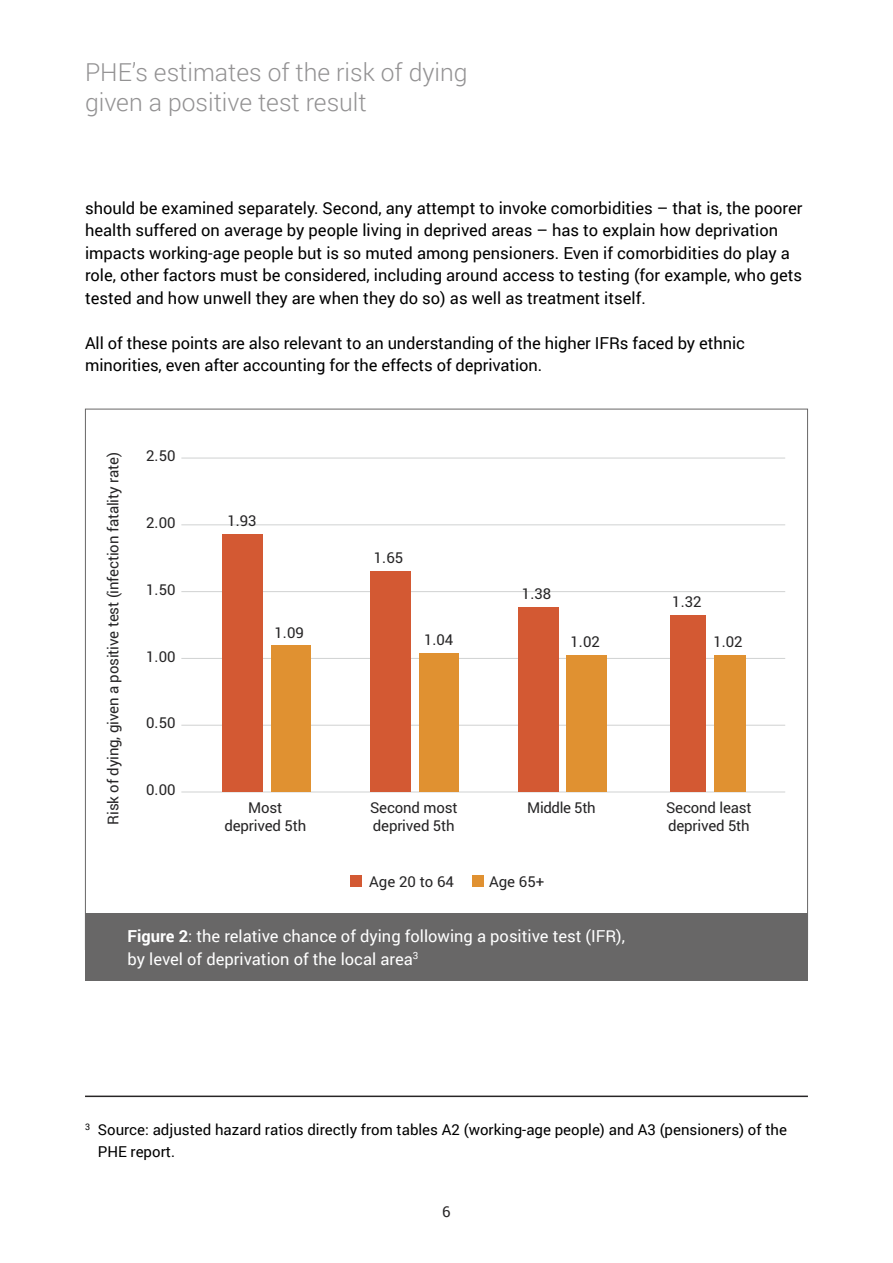
<style>
.page{position:relative;width:893px;height:1263px;background:#fff}
.page>*{position:absolute;margin:0;border:0;box-sizing:border-box;transform-origin:0 0}
.t1{font:300 24.75px "Roboto";color:#939293}
.t2{font:16.5px/22.5px "Roboto";color:#000}
.t3{font:16.5px "Roboto";color:#fff}
.t4{font:15px/18px "Roboto";letter-spacing:-.01em;color:#262526}
.t5{font:15px/22.8px "Roboto";color:#000}
.t6{font:15px "Roboto";color:#272526}
.s1{font-weight:700}
</style>
<div class="page">
<div style="left:85px;top:913px;width:723px;height:68px;background:#686767"></div>
<hr style="left:85px;top:1095px;width:723px;height:2px;background:#272526">
<hr style="left:181px;top:725px;width:604px;height:1px;background:#d0d2d2">
<hr style="left:181px;top:658px;width:604px;height:1px;background:#d0d2d2">
<hr style="left:181px;top:591px;width:604px;height:1px;background:#d0d2d2">
<hr style="left:181px;top:524px;width:604px;height:1px;background:#d0d2d2">
<hr style="left:181px;top:458px;width:604px;height:1px;background:#d0d2d2">
<hr style="left:181px;top:791px;width:604px;height:1px;background:#d0d2d2">
<div style="left:350px;top:875px;width:12px;height:12px;background:#d35933"></div>
<div style="left:472px;top:875px;width:11px;height:12px;background:#e09131"></div>
<div style="left:222px;top:534px;width:40px;height:257px;background:#d35933"></div>
<div style="left:271px;top:645px;width:40px;height:146px;background:#e09131"></div>
<div style="left:370px;top:571px;width:40px;height:220px;background:#d35933"></div>
<div style="left:419px;top:652px;width:40px;height:139px;background:#e09131"></div>
<div style="left:518px;top:607px;width:41px;height:184px;background:#d35933"></div>
<div style="left:566px;top:655px;width:41px;height:136px;background:#e09131"></div>
<div style="left:670px;top:615px;width:35px;height:176px;background:#d35933"></div>
<div style="left:714px;top:655px;width:31px;height:136px;background:#e09131"></div>
<p class="t1" style="left:85px;top:55px;width:384px">PHE’s estimates of the risk of dying</p>
<p class="t1" style="left:85px;top:85px;width:283px">given a positive test result</p>
<p class="t2" style="left:85px;top:196px;width:719px">should be examined separately. Second, any attempt to invoke comorbidities – that is, the poorer health suffered on average by people living in deprived areas – has to explain how deprivation impacts working-age people but is so muted among pensioners. Even if comorbidities do play a role, other factors must be considered, including around access to testing (for example, who gets tested and how unwell they are when they do so) as well as treatment itself.</p>
<p class="t2" style="left:85px;top:331px;width:661px">All of these points are also relevant to an understanding of the higher IFRs faced by ethnic minorities, even after accounting for the effects of deprivation.</p>
<p class="t4" style="left:106px;top:825px;width:374px;rotate:-90deg">Risk of dying, given a positive test (infection fatality rate)</p>
<p class="t4" style="left:146px;top:448px;width:31px">2.50</p>
<p class="t4" style="left:146px;top:515px;width:31px">2.00</p>
<p class="t4" style="left:146px;top:582px;width:31px">1.50</p>
<p class="t4" style="left:146px;top:648px;width:31px">1.00</p>
<p class="t4" style="left:146px;top:715px;width:31px">0.50</p>
<p class="t4" style="left:146px;top:782px;width:31px">0.00</p>
<p class="t4" style="left:227px;top:513px;width:31px">1.93</p>
<p class="t4" style="left:275px;top:625px;width:31px">1.09</p>
<p class="t4" style="left:224px;top:800px;width:83px;text-align:center">Most deprived 5th</p>
<p class="t4" style="left:374px;top:550px;width:31px">1.65</p>
<p class="t4" style="left:424px;top:631px;width:31px">1.04</p>
<p class="t4" style="left:370px;top:800px;width:89px">Second most deprived 5th</p>
<p class="t4" style="left:522px;top:586px;width:31px">1.38</p>
<p class="t4" style="left:570px;top:634px;width:31px">1.02</p>
<p class="t4" style="left:527px;top:800px;width:70px">Middle 5th</p>
<p class="t4" style="left:369px;top:874px;width:86px">Age 20 to 64</p>
<p class="t4" style="left:489px;top:874px;width:57px">Age 65+</p>
<p class="t3" style="left:128px;top:925px;width:499px"><span class="s1">Figure 2</span>: the relative chance of dying following a positive test (IFR),</p>
<p class="t3" style="left:128px;top:947px;width:292px">by level of deprivation of the local area<sup>3</sup></p>
<p class="t4" style="left:672px;top:594px;width:31px">1.32</p>
<p class="t4" style="left:713px;top:634px;width:31px">1.02</p>
<p class="t4" style="left:666px;top:800px;width:87px">Second least deprived 5th</p>
<p class="t5" style="left:98px;top:1117px;width:691px;text-indent:-13px"><sup>3</sup> Source: adjusted hazard ratios directly from tables A2 (working-age people) and A3 (pensioners) of the<br>PHE report.</p>
<p class="t6" style="left:442px;top:1202px;width:10px">6</p>
</div>
